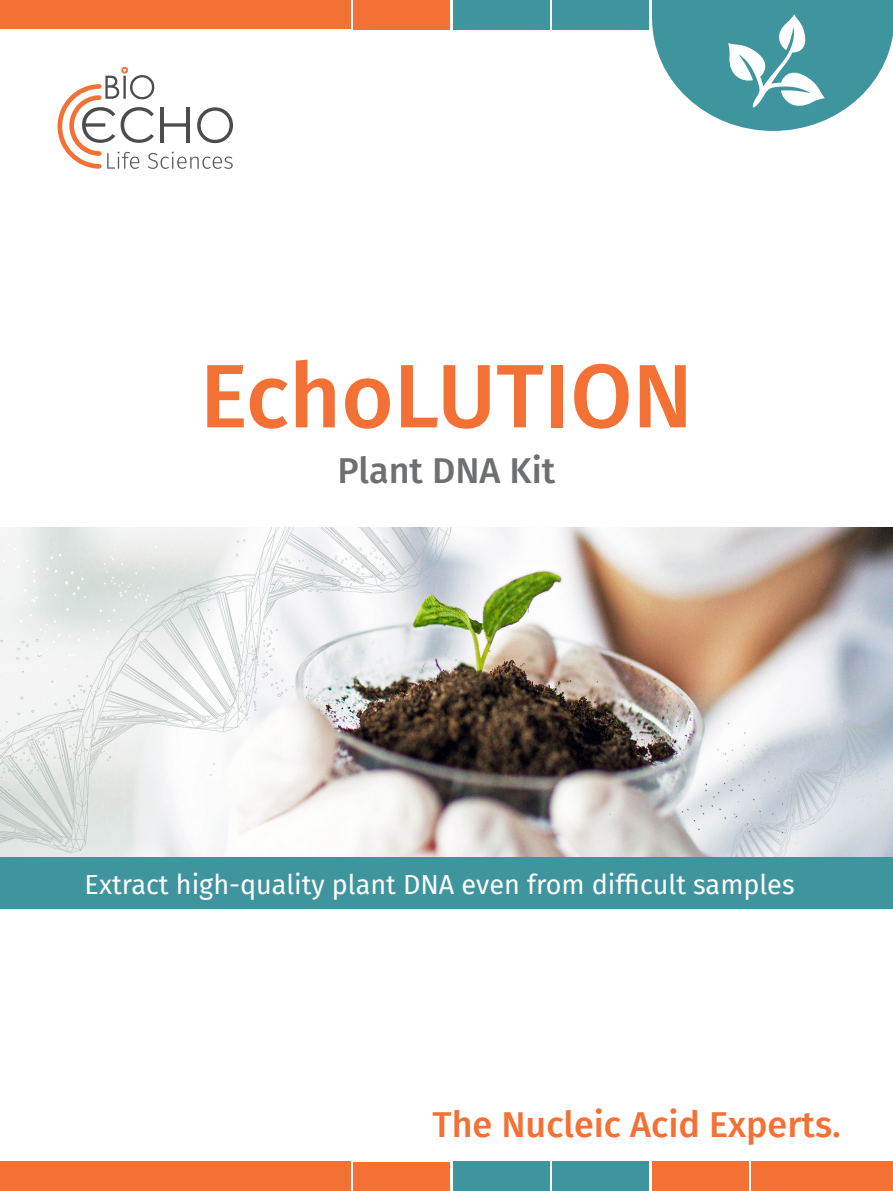
<style>
.page{position:relative;width:893px;height:1191px;background:#fff}
.page>*{position:absolute;margin:0;border:0;box-sizing:border-box;transform-origin:0 0}
.t1{font:500 90px "Fira Sans";color:#f37135}
.t2{font:500 36px "Fira Sans";color:#f37135}
.t3{font:500 36px "Fira Sans";color:#6e6f70}
.t4{font:27px "Fira Sans";color:#fff}
</style>
<div class="page">
<img style="left:0;top:527px;width:893px;height:330px">
<div style="left:0;top:0;width:351px;height:29px;background:#f37135"></div>
<div style="left:354px;top:0;width:96px;height:29px;background:#f37135"></div>
<div style="left:453px;top:0;width:97px;height:29px;background:#3e959e"></div>
<div style="left:553px;top:0;width:96px;height:29px;background:#3e959e"></div>
<div style="left:0;top:857px;width:893px;height:52px;background:#3e959e"></div>
<svg style="left:652px;top:0;width:241px;height:131px"></svg>
<div style="left:0;top:1161px;width:351px;height:30px;background:#f37135"></div>
<div style="left:354px;top:1162px;width:96px;height:29px;background:#f37135"></div>
<div style="left:453px;top:1162px;width:97px;height:29px;background:#3e959e"></div>
<div style="left:553px;top:1162px;width:96px;height:29px;background:#3e959e"></div>
<div style="left:652px;top:1162px;width:97px;height:29px;background:#f37135"></div>
<div style="left:752px;top:1162px;width:141px;height:29px;background:#f37135"></div>
<div style="left:121px;top:67px;width:7px;height:7px;border:2px solid #f37135;border-radius:50%"></div>
<svg style="left:57px;top:75px;width:176px;height:94px"></svg>
<h1 class="t1" style="left:200px;top:324px;width:494px">EchoLUTION</h1>
<h2 class="t3" style="left:338px;top:441px;width:219px">Plant DNA Kit</h2>
<p class="t4" style="left:85px;top:864px;width:711px">Extract high-quality plant DNA even from difficult samples</p>
<h2 class="t2" style="left:433px;top:1095px;width:410px">The Nucleic Acid Experts.</h2>
</div>
